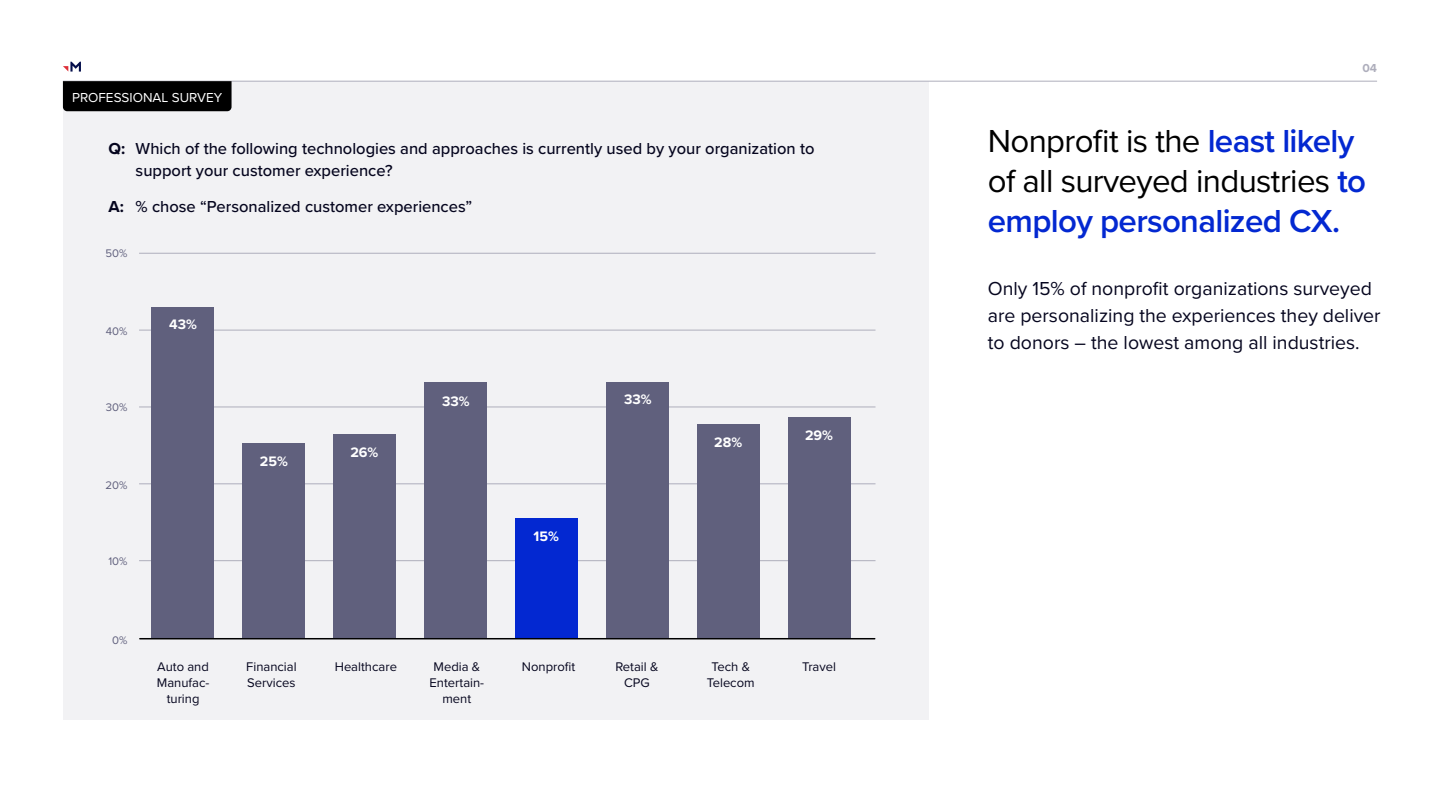
<style>
.page{position:relative;width:1440px;height:810px;background:#fff}
.page>*{position:absolute;margin:0;border:0;box-sizing:border-box;transform-origin:0 0}
.t1{font:33px/39.6px "Proxima Nova";letter-spacing:-.02em;color:#000}
.t2{font:19.5px/27px "Proxima Nova";color:#05051e}
.t3{font:500 16.5px/22.5px "Proxima Nova";color:#05051e}
.t4{font:700 14.25px "Proxima Nova";color:#fff}
.t5{font:13.5px "Proxima Nova";color:#fff}
.t6{font:13.05px/15.6px "Proxima Nova";color:#05051e;text-align:center}
.t7{font:700 12px "Proxima Nova";color:#aeaebc}
.t8{font:11.4px "Proxima Nova";color:#60607d}
.s1{font-weight:700}
.s2{font-weight:600;color:#0328d1}
</style>
<div class="page">
<div style="left:63px;top:82px;width:866px;height:638px;background:#f2f2f4"></div>
<hr style="left:63px;top:81px;width:1314px;height:1px;background:#aeaebc">
<svg style="left:63px;top:62px;width:18px;height:10px"></svg>
<hr style="left:139px;top:330px;width:737px;height:1px;background:#aeaebc">
<hr style="left:139px;top:560px;width:737px;height:1px;background:#aeaebc">
<hr style="left:139px;top:253px;width:737px;height:1px;background:#aeaebc">
<hr style="left:139px;top:483px;width:737px;height:1px;background:#aeaebc">
<hr style="left:139px;top:407px;width:737px;height:1px;background:#aeaebc">
<div style="left:152px;top:307px;width:62px;height:331px;background:#60607d"></div>
<div style="left:334px;top:434px;width:62px;height:204px;background:#60607d"></div>
<div style="left:515px;top:519px;width:63px;height:119px;background:#0328d1"></div>
<div style="left:697px;top:424px;width:63px;height:214px;background:#60607d"></div>
<div style="left:243px;top:443px;width:62px;height:195px;background:#60607d"></div>
<div style="left:424px;top:382px;width:63px;height:256px;background:#60607d"></div>
<div style="left:606px;top:382px;width:63px;height:256px;background:#60607d"></div>
<div style="left:788px;top:417px;width:62px;height:221px;background:#60607d"></div>
<hr style="left:140px;top:638px;width:735px;height:1px;background:#000">
<div style="left:63px;top:81px;width:169px;height:30px;background:#000"></div>
<p class="t5" style="left:72px;top:88px;width:152px">PROFESSIONAL SURVEY</p>
<p class="t3" style="left:136px;top:137px;width:680px;text-indent:-27px"><span class="s1">Q:</span> Which of the following technologies and approaches is currently used by your organization to support your customer experience?</p>
<p class="t3" style="left:109px;top:195px;width:365px"><span class="s1">A:</span> % chose “Personalized customer experiences”</p>
<p class="t8" style="left:106px;top:245px;width:23px">50%</p>
<p class="t8" style="left:106px;top:322px;width:23px">40%</p>
<p class="t8" style="left:106px;top:399px;width:23px">30%</p>
<p class="t8" style="left:106px;top:477px;width:23px">20%</p>
<p class="t8" style="left:108px;top:553px;width:21px">10%</p>
<p class="t8" style="left:112px;top:632px;width:17px">0%</p>
<p class="t4" style="left:169px;top:314px;width:29px">43%</p>
<p class="t4" style="left:260px;top:451px;width:30px">25%</p>
<p class="t4" style="left:350px;top:441px;width:30px">26%</p>
<p class="t4" style="left:442px;top:390px;width:29px">33%</p>
<p class="t4" style="left:624px;top:389px;width:29px">33%</p>
<p class="t4" style="left:534px;top:526px;width:27px">15%</p>
<p class="t4" style="left:714px;top:432px;width:29px">28%</p>
<p class="t4" style="left:805px;top:424px;width:30px">29%</p>
<p class="t6" style="left:157px;top:659px;width:54px">Auto and<br>Manufac&shy;turing</p>
<p class="t6" style="left:335px;top:659px;width:64px">Healthcare</p>
<p class="t6" style="left:522px;top:659px;width:55px">Nonprofit</p>
<p class="t6" style="left:707px;top:659px;width:49px">Tech &amp;<br>Telecom</p>
<p class="t6" style="left:246px;top:659px;width:52px;text-align:left">Financial<br>Services</p>
<p class="t6" style="left:430px;top:659px;width:56px">Media &amp;<br>Entertain&shy;ment</p>
<p class="t6" style="left:615px;top:659px;width:45px">Retail &amp;<br>CPG</p>
<p class="t6" style="left:802px;top:659px;width:36px">Travel</p>
<p class="t7" style="left:1362px;top:59px;width:16px">04</p>
<h1 class="t1" style="left:988px;top:120px;width:380px">Nonprofit is the <span class="s2">least likely </span>of all surveyed industries <span class="s2">to employ personalized CX.</span></h1>
<p class="t2" style="left:988px;top:274px;width:394px">Only 15% of nonprofit organizations surveyed are personalizing the experiences they deliver to donors – the lowest among all industries.</p>
</div>
